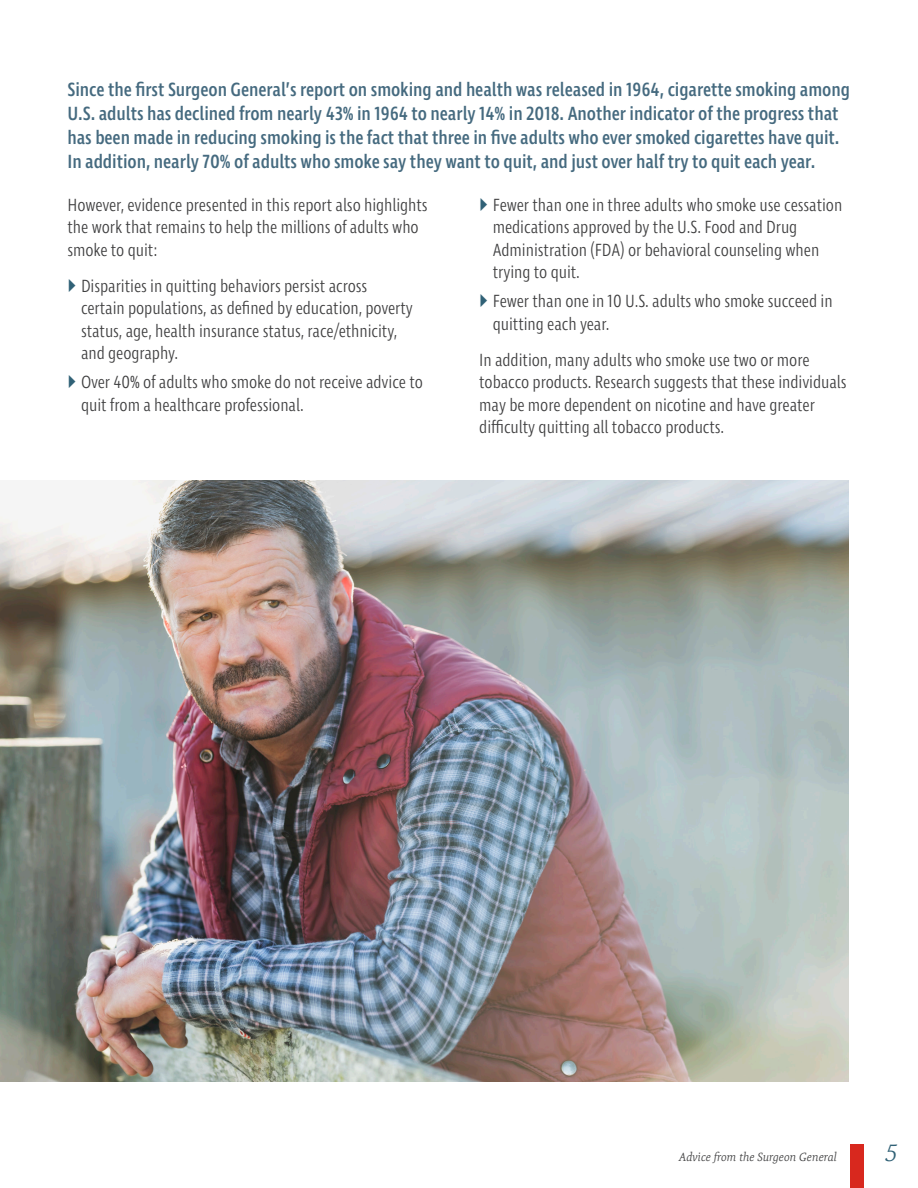
<style>
.page{position:relative;width:918px;height:1188px;background:#fff}
.page>*{position:absolute;margin:0;border:0;box-sizing:border-box;transform-origin:0 0}
.t1{font:italic 300 24px "Expo Serif Pro";color:#306176}
.t2{font:500 19.5px/24px "Ingra Cd";letter-spacing:-.005em;color:#456a7f}
.t3{font:300 18px/22.5px "Ingra Cd";letter-spacing:-.005em;color:#3e3e3f}
.t4{font:italic 300 12px "Expo Serif Pro";color:#3e3e3f}
</style>
<div class="page">
<div style="left:850px;top:1144px;width:14px;height:44px;background:#d8281e"></div>
<img style="left:0;top:481px;width:848px;height:600px">
<p class="t2" style="left:68px;top:78px;width:784px">Since the first Surgeon General’s report on smoking and health was released in 1964, cigarette smoking among U.S. adults has declined from nearly 43% in 1964 to nearly 14% in 2018. Another indicator of the progress that has been made in reducing smoking is the fact that three in five adults who ever smoked cigarettes have quit.<br>In addition, nearly 70% of adults who smoke say they want to quit, and just over half try to quit each year.</p>
<p class="t3" style="left:68px;top:194px;width:362px">However, evidence presented in this report also highlights the work that remains to help the millions of adults who smoke to quit:</p>
<p class="t3" style="left:81px;top:275px;width:333px">Disparities in quitting behaviors persist across certain populations, as defined by education, poverty status, age, health insurance status, race/ethnicity, and geography.</p>
<p class="t3" style="left:81px;top:372px;width:343px">Over 40% of adults who smoke do not receive advice to quit from a healthcare professional.</p>
<p class="t3" style="left:493px;top:194px;width:351px">Fewer than one in three adults who smoke use cessation medications approved by the U.S. Food and Drug Administration (FDA) or behavioral counseling when trying to quit.</p>
<p class="t3" style="left:493px;top:291px;width:341px">Fewer than one in 10 U.S. adults who smoke succeed in quitting each year.</p>
<p class="t3" style="left:479px;top:349px;width:369px">In addition, many adults who smoke use two or more tobacco products. Research suggests that these individuals may be more dependent on nicotine and have greater difficulty quitting all tobacco products.</p>
<p class="t4" style="left:680px;top:1150px;width:159px">Advice from the Surgeon General</p>
<h1 class="t1" style="left:886px;top:1139px;width:14px">5</h1>
</div>
